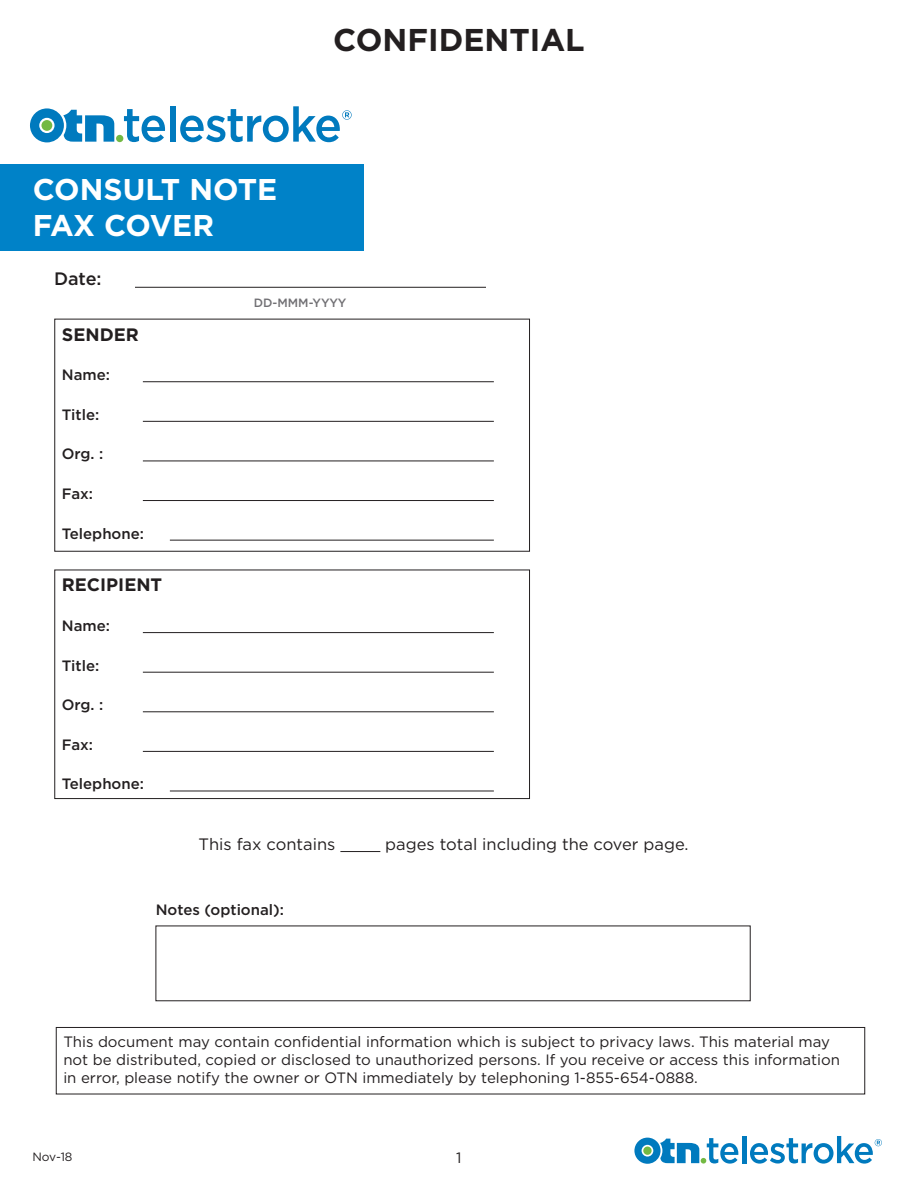
<style>
.page{position:relative;width:918px;height:1188px;background:#fff}
.page>*{position:absolute;margin:0;border:0;box-sizing:border-box;transform-origin:0 0}
.t1{font:700 31.5px "Gotham";color:#231f20}
.t2{font:700 30px "Gotham";color:#fff}
.t3{font:700 30px "Gotham";letter-spacing:-.02em;color:#fff}
.t4{font:700 18px "Gotham";color:#231f20}
.t5{font:500 18px "Gotham";color:#231f20}
.t6{font:16.5px "Gotham";color:#231f20}
.t7{font:15px/18px "Gotham";color:#231f20}
.t8{font:500 15px "Gotham";color:#231f20}
.t9{font:500 12px "Gotham";letter-spacing:-.005em;color:#717074}
.t10{font:12px "Gotham";color:#231f20}
</style>
<div class="page">
<hr style="left:742px;top:1136px;width:4px;height:27px;background:#007abe">
<svg style="left:750px;top:1136px;width:132px;height:28px"></svg>
<svg style="left:634px;top:1138px;width:104px;height:26px"></svg>
<div style="left:0;top:164px;width:363px;height:86px;background:#0082c8"></div>
<svg style="left:124px;top:109px;width:41px;height:33px"></svg>
<div style="left:170px;top:106px;width:5px;height:36px;background:#007abe"></div>
<svg style="left:180px;top:106px;width:172px;height:36px"></svg>
<div style="left:116px;top:135px;width:7px;height:7px;background:#73b943;border-radius:50%"></div>
<svg style="left:30px;top:108px;width:84px;height:34px"></svg>
<hr style="left:135px;top:287px;width:351px;height:1px;background:#231f20">
<hr style="left:143px;top:381px;width:351px;height:1px;background:#231f20">
<hr style="left:143px;top:421px;width:351px;height:1px;background:#231f20">
<hr style="left:143px;top:461px;width:351px;height:1px;background:#231f20">
<hr style="left:143px;top:500px;width:351px;height:1px;background:#231f20">
<hr style="left:170px;top:540px;width:324px;height:1px;background:#231f20">
<div style="left:54px;top:319px;width:476px;height:233px;border:1px solid #231f20"></div>
<hr style="left:143px;top:632px;width:351px;height:1px;background:#231f20">
<hr style="left:143px;top:672px;width:351px;height:1px;background:#231f20">
<hr style="left:143px;top:711px;width:351px;height:1px;background:#231f20">
<hr style="left:143px;top:751px;width:351px;height:1px;background:#231f20">
<hr style="left:170px;top:791px;width:324px;height:1px;background:#231f20">
<div style="left:54px;top:570px;width:476px;height:229px;border:1px solid #231f20"></div>
<hr style="left:340px;top:851px;width:40px;height:1px;background:#231f20">
<div style="left:56px;top:1027px;width:809px;height:67px;border:1px solid #231f20"></div>
<p class="t2" style="left:33px;top:170px;width:246px">CONSULT NOTE</p>
<p class="t3" style="left:33px;top:206px;width:183px">FAX COVER</p>
<p class="t5" style="left:54px;top:267px;width:49px">Date:</p>
<p class="t1" style="left:333px;top:19px;width:253px">CONFIDENTIAL</p>
<p class="t4" style="left:62px;top:322px;width:78px">SENDER</p>
<p class="t8" style="left:62px;top:365px;width:50px">Name:</p>
<p class="t8" style="left:62px;top:405px;width:39px">Title:</p>
<p class="t8" style="left:62px;top:444px;width:43px">Org. :</p>
<p class="t8" style="left:62px;top:484px;width:33px">Fax:</p>
<p class="t8" style="left:62px;top:524px;width:84px">Telephone:</p>
<p class="t4" style="left:62px;top:573px;width:102px">RECIPIENT</p>
<p class="t8" style="left:62px;top:616px;width:50px">Name:</p>
<p class="t8" style="left:62px;top:656px;width:39px">Title:</p>
<p class="t8" style="left:62px;top:695px;width:43px">Org. :</p>
<p class="t8" style="left:62px;top:735px;width:33px">Fax:</p>
<p class="t8" style="left:62px;top:774px;width:84px">Telephone:</p>
<p class="t9" style="left:254px;top:295px;width:94px">DD-MMM-YYYY</p>
<p class="t6" style="left:199px;top:833px;width:138px">This fax contains</p>
<p class="t6" style="left:385px;top:833px;width:305px">pages total including the cover page.</p>
<p class="t8" style="left:156px;top:900px;width:130px">Notes (optional):</p>
<p class="t7" style="left:63px;top:1032px;width:778px">This document may contain confidential information which is subject to privacy laws. This material may not be distributed, copied or disclosed to unauthorized persons. If you receive or access this information in error, please notify the owner or OTN immediately by telephoning 1-855-654-0888.</p>
<p class="t10" style="left:32px;top:1149px;width:42px">Nov-18</p>
<p class="t7" style="left:456px;top:1149px;width:7px">1</p>
</div>
